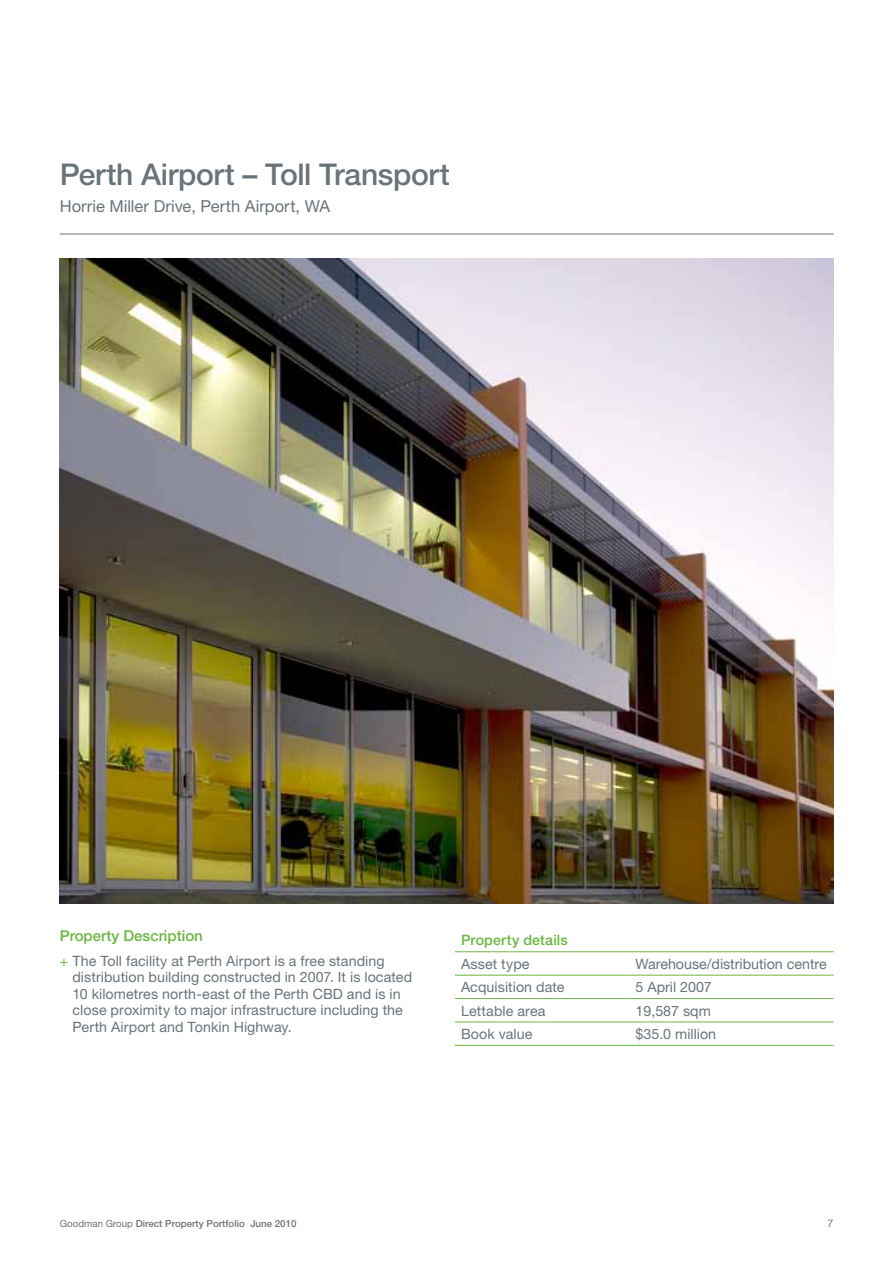
<style>
.page{position:relative;width:893px;height:1263px;background:#fff}
.page>*{position:absolute;margin:0;border:0;box-sizing:border-box;transform-origin:0 0}
.t1{font:500 30px "Helvetica Neue";letter-spacing:-.01em;color:#69747a}
.t2{font:16.5px "Helvetica Neue";letter-spacing:.005em;color:#69747a}
.t3{font:500 15px "Helvetica Neue";color:#6cb641}
.t4{font:14.25px/16.5px "Helvetica Neue";letter-spacing:.005em;color:#69747a}
.t5{font:500 14.25px "Helvetica Neue";letter-spacing:.01em;color:#6cb641}
.t6{font:10.5px "Helvetica Neue";color:#69747a}
.t7{font:500 9.75px "Helvetica Neue";color:#69747a}
.s1{color:#6cb641}
.s2{font-weight:400}
</style>
<div class="page">
<hr style="left:60px;top:234px;width:774px;height:1px;background:#69747a">
<hr style="left:455px;top:951px;width:175px;height:1px;background:#6cb641">
<hr style="left:630px;top:951px;width:204px;height:1px;background:#6cb641">
<hr style="left:455px;top:975px;width:175px;height:1px;background:#6cb641">
<hr style="left:630px;top:975px;width:204px;height:1px;background:#6cb641">
<hr style="left:455px;top:998px;width:175px;height:1px;background:#6cb641">
<hr style="left:630px;top:998px;width:204px;height:1px;background:#6cb641">
<hr style="left:455px;top:1022px;width:175px;height:1px;background:#6cb641">
<hr style="left:630px;top:1022px;width:204px;height:1px;background:#6cb641">
<hr style="left:455px;top:1045px;width:175px;height:1px;background:#6cb641">
<hr style="left:630px;top:1045px;width:204px;height:1px;background:#6cb641">
<img style="left:60px;top:258px;width:774px;height:645px">
<h1 class="t1" style="left:60px;top:157px;width:392px">Perth Airport – Toll Transport</h1>
<p class="t2" style="left:60px;top:197px;width:272px">Horrie Miller Drive, Perth Airport, WA</p>
<p class="t3" style="left:60px;top:926px;width:145px">Property Description</p>
<p class="t4" style="left:72px;top:952px;width:341px;text-indent:-13px"><span class="s1">+</span> The Toll facility at Perth Airport is a free standing distribution building constructed in 2007. It is located 10 kilometres north-east of the Perth CBD and is in close proximity to major infrastructure including the Perth Airport and Tonkin Highway.</p>
<p class="t5" style="left:461px;top:932px;width:108px">Property details</p>
<p class="t4" style="left:461px;top:955px;width:70px">Asset type</p>
<p class="t4" style="left:636px;top:955px;width:193px">Warehouse/distribution centre</p>
<p class="t4" style="left:461px;top:979px;width:105px">Acquisition date</p>
<p class="t4" style="left:636px;top:979px;width:78px">5 April 2007</p>
<p class="t4" style="left:461px;top:1002px;width:86px">Lettable area</p>
<p class="t4" style="left:636px;top:1002px;width:77px">19,587 sqm</p>
<p class="t4" style="left:461px;top:1025px;width:73px">Book value</p>
<p class="t4" style="left:636px;top:1025px;width:82px">$35.0 million</p>
<p class="t7" style="left:60px;top:1217px;width:238px"><span class="s2">Goodman Group</span> Direct Property Portfolio June 2010</p>
<p class="t6" style="left:828px;top:1217px;width:7px">7</p>
</div>
